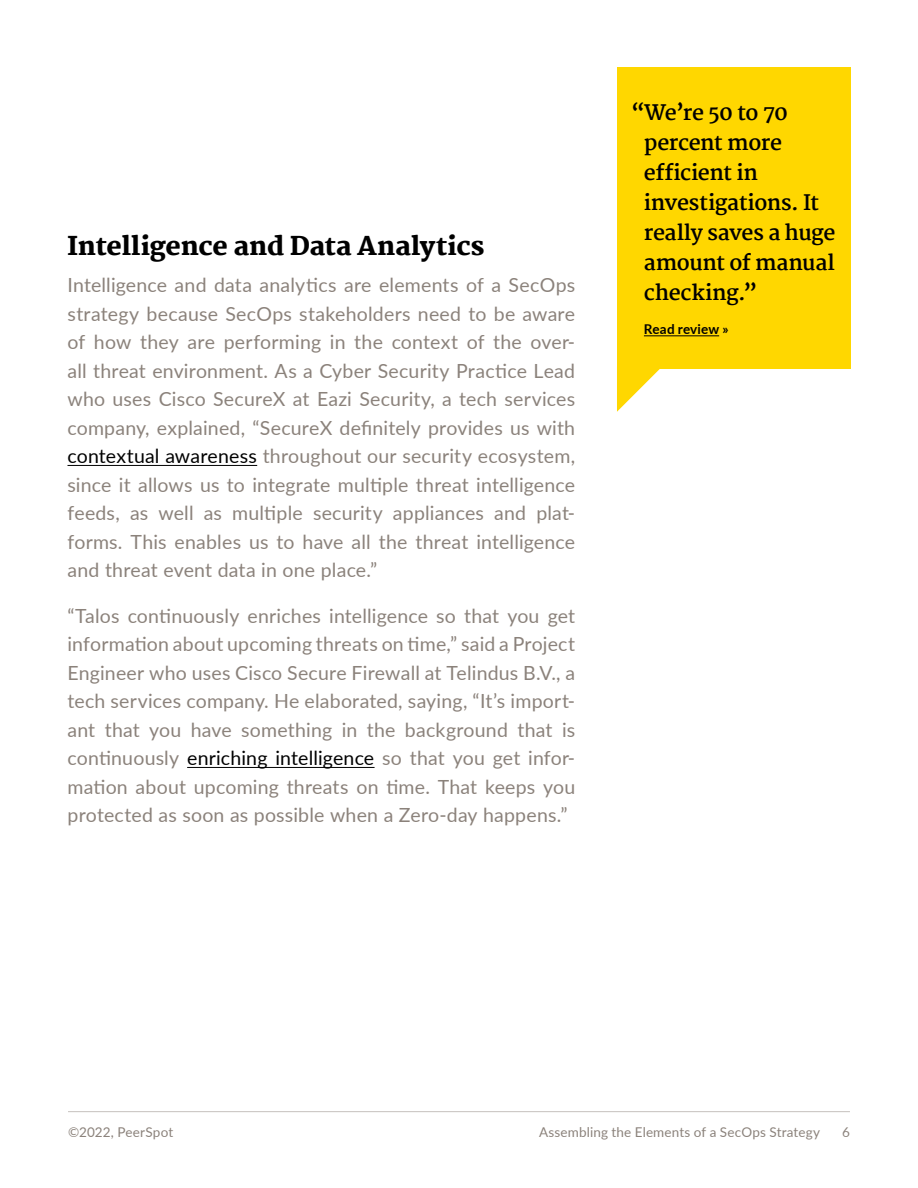
<style>
.page{position:relative;width:918px;height:1188px;background:#fff}
.page>*{position:absolute;margin:0;border:0;box-sizing:border-box;transform-origin:0 0}
.t1{font:800 25.5px "Martel";letter-spacing:-.005em;color:#000}
.t2{font:700 21px/30px "Martel";letter-spacing:-.02em;color:#000}
.t3{font:19.5px/28.5px "Lato";letter-spacing:.01em;color:#8b827b;text-align:justify}
.t4{font:13.5px "Lato";letter-spacing:.01em;color:#8b827b}
.t5{font:700 13.5px "Lato";letter-spacing:.01em;color:#000}
.s1{color:#000}
</style>
<div class="page">
<hr style="left:68px;top:1111px;width:782px;height:1px;background:#c5c1bd">
<hr style="left:68px;top:465px;width:189px;height:1px;background:#000">
<hr style="left:187px;top:767px;width:188px;height:1px;background:#000">
<div style="left:617px;top:68px;width:233px;height:301px;background:#ffd700"></div>
<svg style="left:617px;top:369px;width:43px;height:43px"></svg>
<hr style="left:644px;top:335px;width:75px;height:1px;background:#000">
<h1 class="t1" style="left:68px;top:231px;width:418px">Intelligence and Data Analytics</h1>
<p class="t3" style="left:67px;top:270px;width:509px">Intelligence and data analytics are elements of a SecOps strategy because SecOps stakeholders need to be aware of how they are performing in the context of the over&shy;all threat environment. As a Cyber Security Practice Lead who uses Cisco SecureX at Eazi Security, a tech services company, explained, “SecureX definitely provides us with <span class="s1">contextual awareness</span> throughout our security ecosystem, since it allows us to integrate multiple threat intelligence feeds, as well as multiple security appliances and plat&shy;forms. This enables us to have all the threat intelligence and threat event data in one place.”</p>
<p class="t3" style="left:67px;top:601px;width:509px">“Talos continuously enriches intelligence so that you get information about upcoming threats on time,” said a Project Engineer who uses Cisco Secure Firewall at Telindus B.V., a tech services company. He elaborated, saying, “It’s import&shy;ant that you have something in the background that is continuously <span class="s1">enriching intelligence</span> so that you get infor&shy;mation about upcoming threats on time. That keeps you protected as soon as possible when a Zero-day happens.”</p>
<p class="t2" style="left:644px;top:98px;width:193px;text-indent:-13px">“We’re 50 to 70 percent more efficient in investigations. It really saves a huge amount of manual checking.”</p>
<p class="t5" style="left:644px;top:319px;width:86px">Read review »</p>
<p class="t4" style="left:68px;top:1122px;width:107px">©2022, PeerSpot</p>
<p class="t4" style="left:539px;top:1122px;width:283px">Assembling the Elements of a SecOps Strategy</p>
<p class="t4" style="left:842px;top:1122px;width:9px">6</p>
</div>
